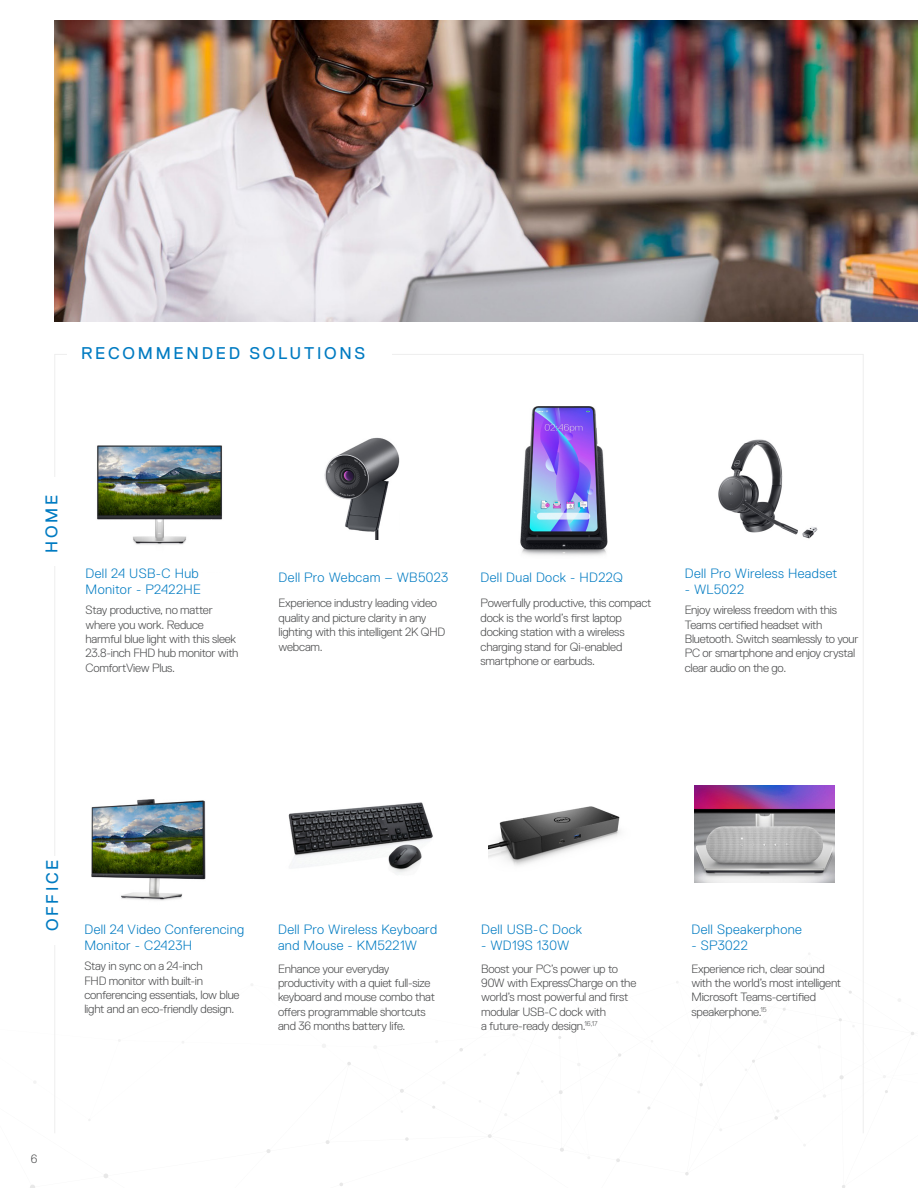
<style>
.page{position:relative;width:918px;height:1188px;background:#fff}
.page>*{position:absolute;margin:0;border:0;box-sizing:border-box;transform-origin:0 0}
.t1{font:16.95px "Dell Replica";letter-spacing:.16em;color:#007bc2}
.t2{font:300 13.5px/16.2px "Dell Replica";letter-spacing:.025em;color:#007bc2}
.t3{font:300 12px/14.4px "Dell Replica";letter-spacing:-.02em;color:#4b4c4d}
</style>
<div class="page">
<svg style="left:839px;top:1075px;width:5px;height:4px"></svg>
<svg style="left:616px;top:1158px;width:4px;height:4px"></svg>
<svg style="left:559px;top:1090px;width:4px;height:4px"></svg>
<svg style="left:400px;top:1089px;width:4px;height:4px"></svg>
<svg style="left:266px;top:1149px;width:5px;height:4px"></svg>
<svg style="left:103px;top:1174px;width:5px;height:4px"></svg>
<svg style="left:560px;top:1148px;width:4px;height:4px"></svg>
<svg style="left:774px;top:1110px;width:5px;height:10px"></svg>
<svg style="left:326px;top:1140px;width:4px;height:4px"></svg>
<svg style="left:488px;top:1134px;width:4px;height:4px"></svg>
<svg style="left:405px;top:1137px;width:4px;height:4px"></svg>
<svg style="left:30px;top:1185px;width:5px;height:3px"></svg>
<img style="left:91px;top:799px;width:115px;height:102px">
<img style="left:97px;top:445px;width:125px;height:100px">
<img style="left:288px;top:802px;width:145px;height:71px">
<img style="left:488px;top:806px;width:132px;height:60px">
<img style="left:694px;top:786px;width:140px;height:97px">
<img style="left:54px;top:21px;width:863px;height:301px">
<img style="left:718px;top:439px;width:100px;height:100px">
<img style="left:324px;top:437px;width:76px;height:103px">
<img style="left:520px;top:407px;width:88px;height:149px">
<p class="t1" style="left:81px;top:344px;width:286px">RECOMMENDED SOLUTIONS</p>
<p class="t1" style="left:42px;top:553px;width:60px;rotate:-90deg">HOME</p>
<p class="t2" style="left:86px;top:565px;width:117px">Dell 24 USB-C Hub<br>Monitor - P2422HE</p>
<p class="t3" style="left:86px;top:603px;width:155px">Stay productive, no matter where you work. Reduce harmful blue light with this sleek<br>23.8-inch FHD hub monitor with<br>ComfortView Plus.</p>
<p class="t2" style="left:279px;top:569px;width:171px">Dell Pro Webcam – WB5023</p>
<p class="t2" style="left:481px;top:569px;width:144px">Dell Dual Dock - HD22Q</p>
<p class="t3" style="left:279px;top:596px;width:168px">Experience industry leading video quality and picture clarity in any lighting with this intelligent 2K QHD webcam.</p>
<p class="t3" style="left:481px;top:596px;width:172px">Powerfully productive, this compact dock is the world’s first laptop docking station with a wireless charging stand for Qi-enabled smartphone or earbuds.</p>
<p class="t2" style="left:685px;top:565px;width:154px">Dell Pro Wireless Headset</p>
<p class="t2" style="left:685px;top:582px;width:61px">- WL5022</p>
<p class="t3" style="left:685px;top:603px;width:175px">Enjoy wireless freedom with this<br>Teams certified headset with<br>Bluetooth. Switch seamlessly to your<br>PC or smartphone and enjoy crystal clear audio on the go.</p>
<p class="t1" style="left:43px;top:931px;width:73px;rotate:-90deg">OFFICE</p>
<p class="t2" style="left:84px;top:921px;width:161px">Dell 24 Video Conferencing<br>Monitor - C2423H</p>
<p class="t3" style="left:84px;top:959px;width:157px">Stay in sync on a 24-inch<br>FHD monitor with built-in conferencing essentials, low blue light and an eco-friendly design.</p>
<p class="t2" style="left:278px;top:921px;width:161px">Dell Pro Wireless Keyboard and Mouse - KM5221W</p>
<p class="t3" style="left:278px;top:961px;width:158px">Enhance your everyday productivity with a quiet full-size keyboard and mouse combo that offers programmable shortcuts and 36 months battery life.</p>
<p class="t2" style="left:481px;top:921px;width:103px">Dell USB-C Dock</p>
<p class="t2" style="left:481px;top:937px;width:90px">- WD19S 130W</p>
<p class="t3" style="left:481px;top:961px;width:157px">Boost your PC’s power up to<br>90W with ExpressCharge on the world’s most powerful and first modular USB-C dock with<br>a future-ready design.<sup>16,17</sup></p>
<p class="t3" style="left:31px;top:1152px;width:8px">6</p>
<p class="t2" style="left:692px;top:921px;width:112px">Dell Speakerphone</p>
<p class="t2" style="left:692px;top:937px;width:58px">- SP3022</p>
<p class="t3" style="left:692px;top:961px;width:151px">Experience rich, clear sound with the world’s most intelligent<br>Microsoft Teams-certified speakerphone.<sup>15</sup></p>
</div>
